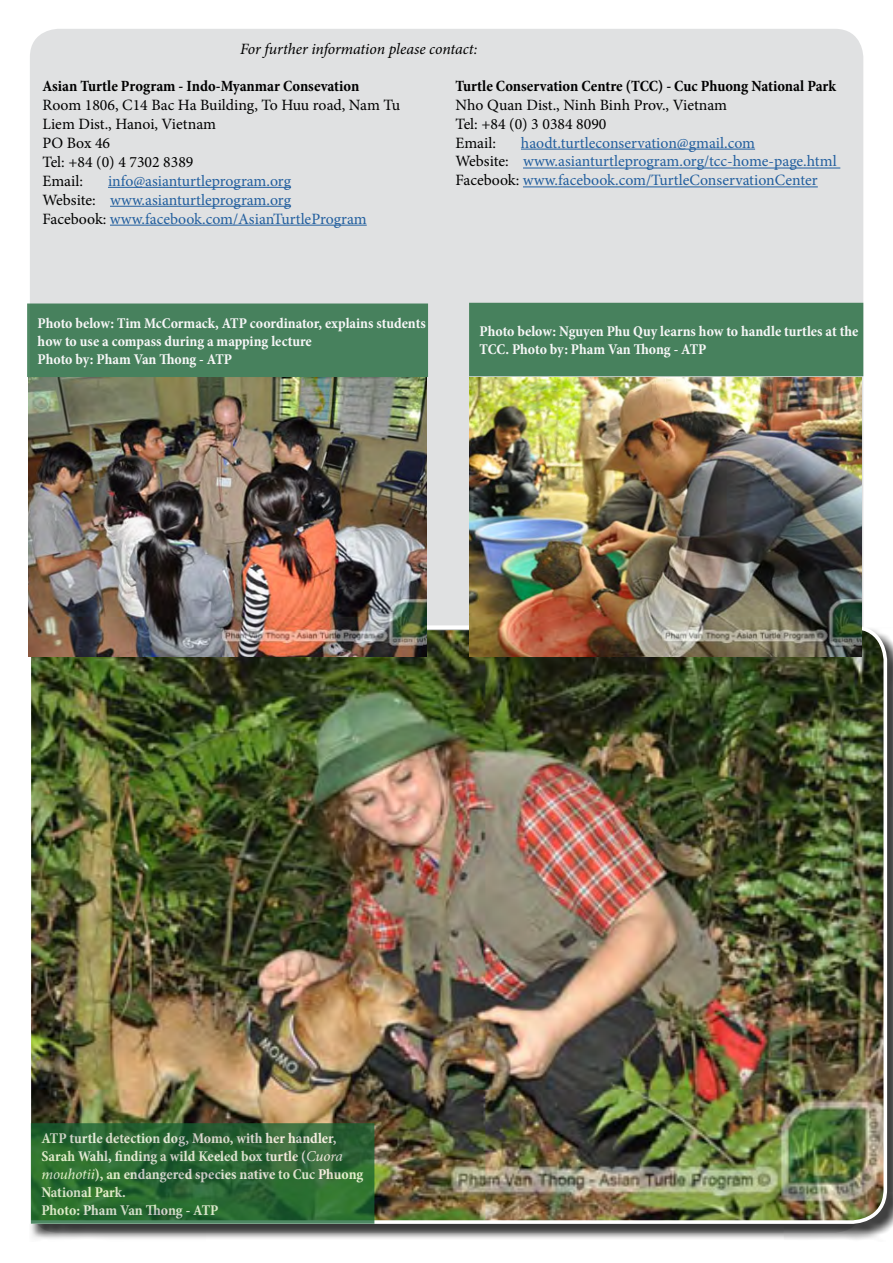
<style>
.page{position:relative;width:893px;height:1263px;background:#fff}
.page>*{position:absolute;margin:0;border:0;box-sizing:border-box;transform-origin:0 0}
.t1{font:15.75px "Minion Pro";color:#215e9e}
.t2{font:15.75px/18.9px "Minion Pro";color:#000}
.t3{font:700 condensed 15.75px "Minion Pro";letter-spacing:-.005em;color:#000}
.t4{font:italic 15.75px "Minion Pro";letter-spacing:-.01em;color:#000}
.t5{font:700 condensed 15px/18px "Minion Pro";color:#fff}
.s1{color:#000}
.s2{font-weight:400;font-style:italic;font-stretch:normal}
</style>
<div class="page">
<div style="left:30px;top:29px;width:833px;height:1204px;background:#e0e1e2;border-radius:28px"></div>
<hr style="left:108px;top:187px;width:183px;height:1px;background:#215e9e">
<hr style="left:110px;top:206px;width:181px;height:1px;background:#215e9e">
<hr style="left:110px;top:225px;width:257px;height:1px;background:#215e9e">
<div style="left:29px;top:627px;width:864px;height:614px;background:#000;opacity:.75"></div>
<img style="left:28px;top:624px;width:861px;height:602px">
<svg style="left:34px;top:1126px;width:337px;height:95px;background:#2b6832"></svg>
<div style="left:31px;top:1123px;width:343px;height:101px;border:2px solid #156131"></div>
<hr style="left:521px;top:149px;width:234px;height:1px;background:#215e9e">
<hr style="left:523px;top:168px;width:317px;height:1px;background:#215e9e">
<hr style="left:523px;top:186px;width:295px;height:1px;background:#215e9e">
<img style="left:470px;top:377px;width:391px;height:279px">
<img style="left:29px;top:377px;width:397px;height:279px">
<div style="left:28px;top:304px;width:399px;height:72px;background:#47815d"></div>
<div style="left:27px;top:303px;width:401px;height:74px;border:2px solid #156131"></div>
<div style="left:470px;top:303px;width:393px;height:72px;background:#47815d"></div>
<div style="left:469px;top:303px;width:394px;height:73px;border:2px solid #156131"></div>
<p class="t4" style="left:240px;top:38px;width:239px">For further information please contact:</p>
<p class="t3" style="left:43px;top:75px;width:318px">Asian Turtle Program - Indo-Myanmar Consevation</p>
<p class="t2" style="left:43px;top:96px;width:359px">Room 1806, C14 Bac Ha Building, To Huu road, Nam Tu<br>Liem Dist., Hanoi, Vietnam</p>
<p class="t2" style="left:43px;top:134px;width:69px">PO Box 46</p>
<p class="t2" style="left:43px;top:152px;width:153px">Tel: +84 (0) 4 7302 8389</p>
<p class="t2" style="left:43px;top:171px;width:42px">Email:</p>
<p class="t1" style="left:108px;top:170px;width:185px">info@asianturtleprogram.org</p>
<p class="t1" style="left:43px;top:189px;width:250px"><span class="s1">Website:</span> www.asianturtleprogram.org</p>
<p class="t1" style="left:43px;top:208px;width:326px"><span class="s1">Facebook:</span> www.facebook.com/AsianTurtleProgram</p>
<p class="t3" style="left:455px;top:75px;width:382px">Turtle Conservation Centre (TCC) - Cuc Phuong National Park</p>
<p class="t2" style="left:455px;top:95px;width:273px">Nho Quan Dist., Ninh Binh Prov., Vietnam</p>
<p class="t2" style="left:455px;top:114px;width:153px">Tel: +84 (0) 3 0384 8090</p>
<p class="t2" style="left:455px;top:133px;width:42px">Email:</p>
<p class="t1" style="left:521px;top:132px;width:236px">haodt.turtleconservation@gmail.com</p>
<p class="t1" style="left:455px;top:151px;width:383px"><span class="s1">Website:</span> www.asianturtleprogram.org/tcc-home-page.html</p>
<p class="t1" style="left:455px;top:170px;width:364px"><span class="s1">Facebook:</span> www.facebook.com/TurtleConservationCenter</p>
<p class="t5" style="left:38px;top:314px;width:390px">Photo below: Tim McCormack, ATP coordinator, explains students how to use a compass during a mapping lecture<br>Photo by: Pham Van Thong - ATP</p>
<p class="t5" style="left:480px;top:322px;width:380px">Photo below: Nguyen Phu Quy learns how to handle turtles at the<br>TCC. Photo by: Pham Van Thong - ATP</p>
<p class="t5" style="left:41px;top:1129px;width:324px">ATP turtle detection dog‚ Momo, with her handler, Sarah Wahl, finding a wild Keeled box turtle (<span class="s2">Cuora mouhotii</span>), an endangered species native to Cuc Phuong National Park.<br>Photo: Pham Van Thong - ATP</p>
</div>
